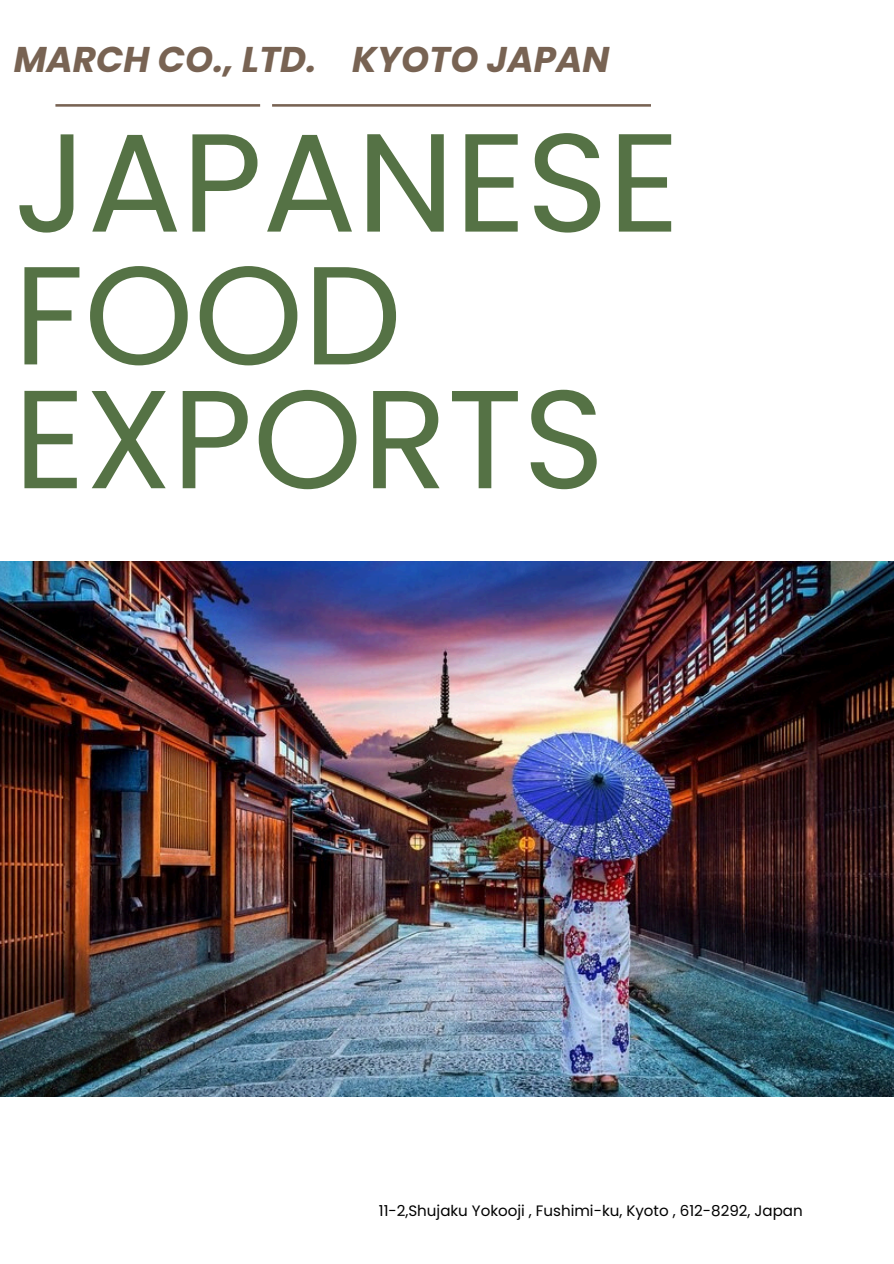
<style>
.page{position:relative;width:894px;height:1264px;background:#fff}
.page>*{position:absolute;margin:0;border:0;box-sizing:border-box;transform-origin:0 0}
.t1{font:139.35px/128.2px "Poppins";color:#557245}
.t2{font:italic 700 35.7px "Poppins";color:#786353}
.t3{font:15px "Poppins";color:#000}
</style>
<div class="page">
<img style="left:0;top:561px;width:893px;height:534px">
<svg style="left:55px;top:104px;width:596px;height:3px;background:#8d7c6f"></svg>
<h1 class="t2" style="left:14px;top:34px;width:597px">MARCH CO., LTD. KYOTO JAPAN</h1>
<h1 class="t1" style="left:14px;top:119px;width:667px">JAPANESE<br>FOOD<br>EXPORTS</h1>
<p class="t3" style="left:379px;top:1200px;width:425px">11-2,Shujaku Yokooji , Fushimi-ku, Kyoto , 612-8292, Japan</p>
</div>
